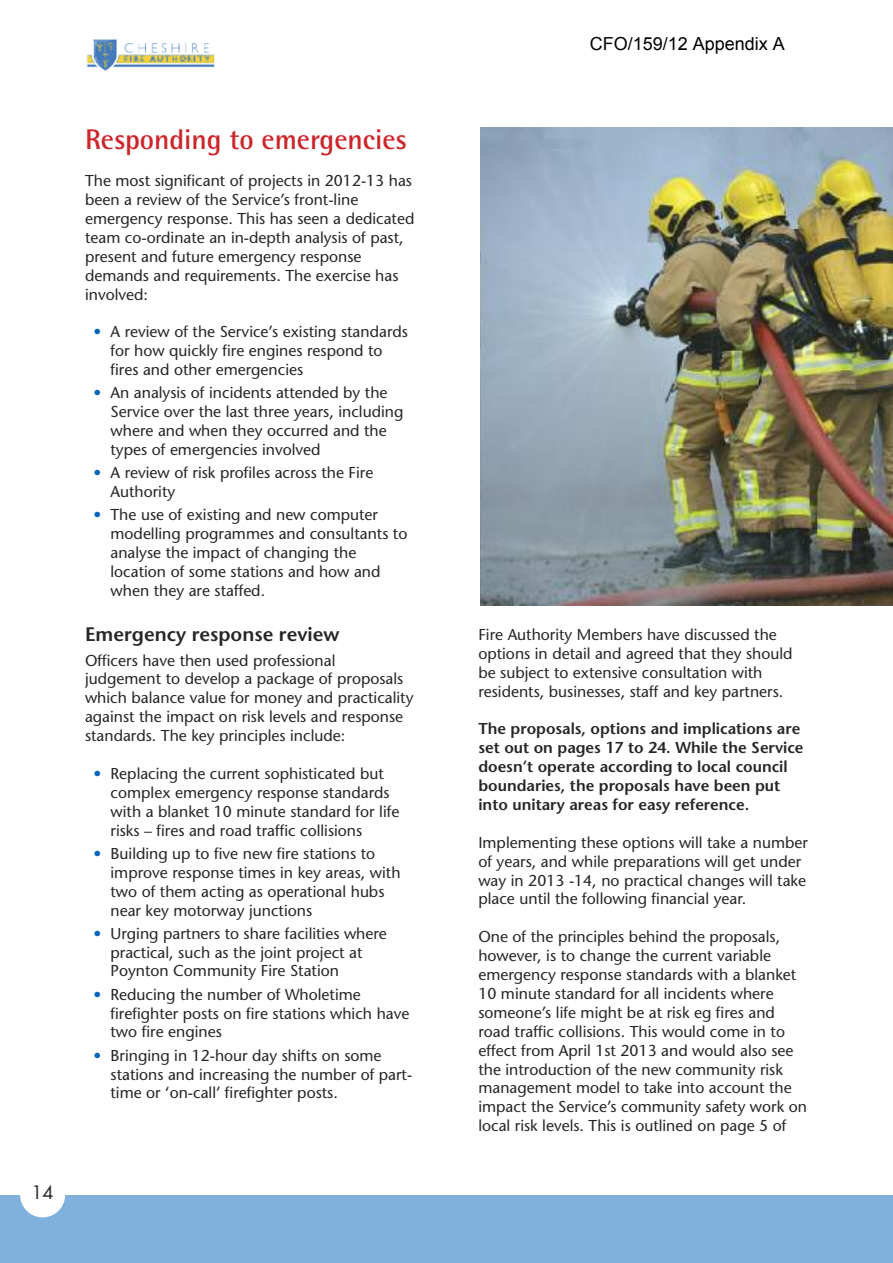
<style>
.page{position:relative;width:893px;height:1263px;background:#fff}
.page>*{position:absolute;margin:0;border:0;box-sizing:border-box;transform-origin:0 0}
.t1{font:700 28.5px "Rotis Semi Sans";color:#cc262b}
.t2{font:600 19.5px "Stone Sans";color:#272627}
.t3{font:18px "Arial";color:#000}
.t4{font:18px "Futura";color:#272627}
.t5{font:15.75px/18.9px "Stone Sans";color:#272627}
.t6{font:600 15.75px/18.9px "Stone Sans";color:#272627}
.s1{color:#0064ba}
</style>
<div class="page">
<img style="left:93px;top:39px;width:121px;height:32px">
<div style="left:0;top:1195px;width:893px;height:68px;background:#80b1dd"></div>
<div style="left:20px;top:1172px;width:45px;height:45px;background:#fff;border-radius:50%"></div>
<img style="left:480px;top:128px;width:413px;height:478px">
<h1 class="t1" style="left:85px;top:129px;width:324px">Responding to emergencies</h1>
<p class="t5" style="left:85px;top:173px;width:331px">The most significant of projects in 2012-13 has been a review of the Service’s front-line emergency response. This has seen a dedicated team co-ordinate an in-depth analysis of past, present and future emergency response demands and requirements. The exercise has involved:</p>
<p class="t5" style="left:111px;top:324px;width:299px;text-indent:-17px"><span class="s1">•</span> A review of the Service’s existing standards for how quickly fire engines respond to fires and other emergencies</p>
<p class="t5" style="left:111px;top:385px;width:294px;text-indent:-17px"><span class="s1">•</span> An analysis of incidents attended by the Service over the last three years, including where and when they occurred and the types of emergencies involved</p>
<p class="t5" style="left:111px;top:465px;width:264px;text-indent:-17px"><span class="s1">•</span> A review of risk profiles across the Fire<br>Authority</p>
<p class="t5" style="left:111px;top:507px;width:298px;text-indent:-17px"><span class="s1">•</span> The use of existing and new computer modelling programmes and consultants to analyse the impact of changing the location of some stations and how and when they are staffed.</p>
<p class="t2" style="left:85px;top:626px;width:256px">Emergency response review</p>
<p class="t5" style="left:85px;top:652px;width:330px">Officers have then used professional judgement to develop a package of proposals which balance value for money and practicality against the impact on risk levels and response standards. The key principles include:</p>
<p class="t5" style="left:111px;top:766px;width:290px;text-indent:-17px"><span class="s1">•</span> Replacing the current sophisticated but complex emergency response standards with a blanket 10 minute standard for life risks – fires and road traffic collisions</p>
<p class="t5" style="left:111px;top:845px;width:291px;text-indent:-17px"><span class="s1">•</span> Building up to five new fire stations to improve response times in key areas, with two of them acting as operational hubs near key motorway junctions</p>
<p class="t5" style="left:111px;top:925px;width:278px;text-indent:-17px"><span class="s1">•</span> Urging partners to share facilities where practical, such as the joint project at<br>Poynton Community Fire Station</p>
<p class="t5" style="left:111px;top:986px;width:300px;text-indent:-17px"><span class="s1">•</span> Reducing the number of Wholetime firefighter posts on fire stations which have two fire engines</p>
<p class="t5" style="left:111px;top:1047px;width:303px;text-indent:-17px"><span class="s1">•</span> Bringing in 12-hour day shifts on some stations and increasing the number of part&shy;time or ‘on-call’ firefighter posts.</p>
<p class="t4" style="left:31px;top:1184px;width:24px">14</p>
<p class="t3" style="left:590px;top:32px;width:197px">CFO/159/12 Appendix A</p>
<p class="t5" style="left:478px;top:626px;width:316px">Fire Authority Members have discussed the options in detail and agreed that they should be subject to extensive consultation with residents, businesses, staff and key partners.</p>
<p class="t6" style="left:478px;top:721px;width:327px">The proposals, options and implications are set out on pages 17 to 24. While the Service doesn’t operate according to local council boundaries, the proposals have been put into unitary areas for easy reference.</p>
<p class="t5" style="left:478px;top:834px;width:331px">Implementing these options will take a number of years, and while preparations will get under way in 2013 -14, no practical changes will take place until the following financial year.</p>
<p class="t5" style="left:478px;top:929px;width:330px">One of the principles behind the proposals, however, is to change the current variable emergency response standards with a blanket 10 minute standard for all incidents where someone’s life might be at risk eg fires and road traffic collisions. This would come in to effect from April 1st 2013 and would also see the introduction of the new community risk management model to take into account the impact the Service’s community safety work on local risk levels. This is outlined on page 5 of</p>
</div>
